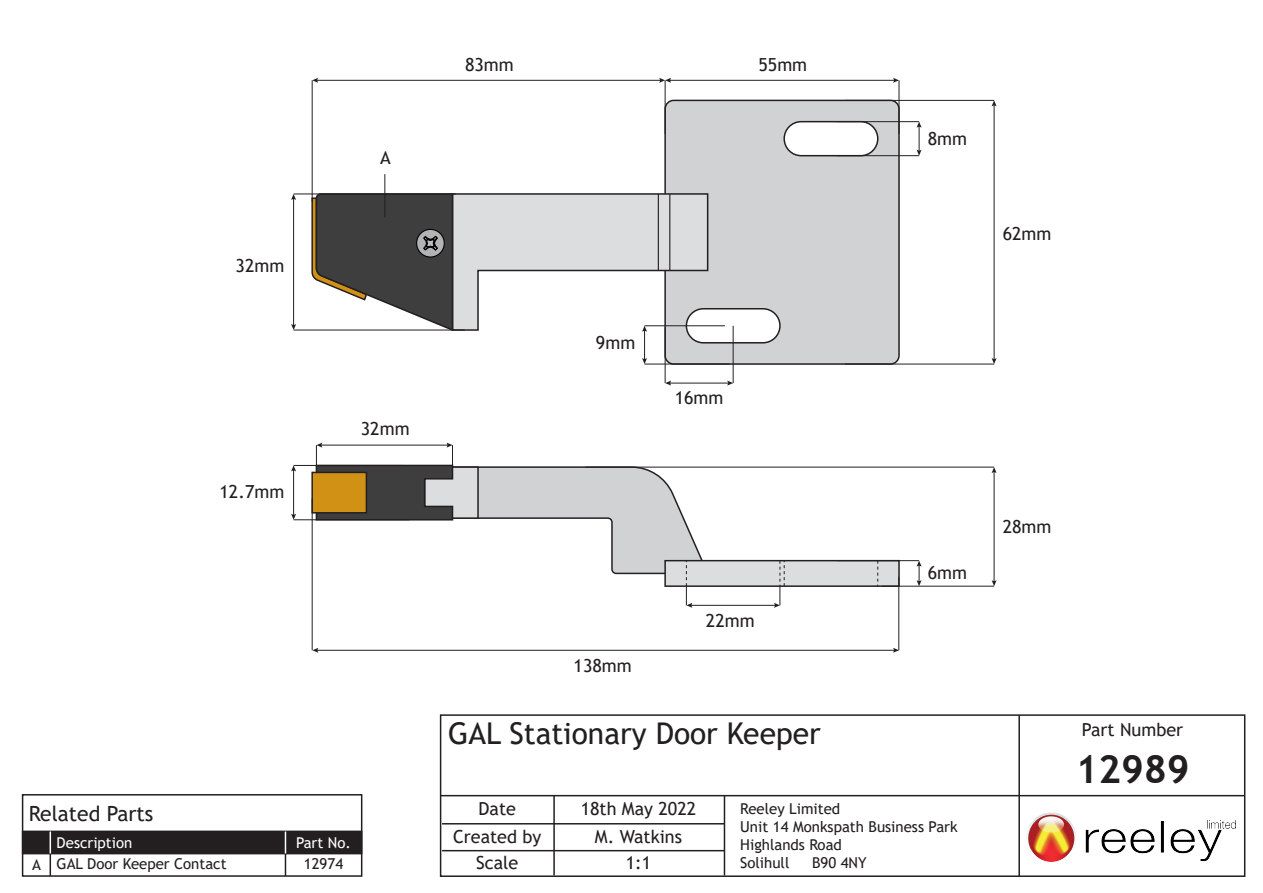
<style>
.page{position:relative;width:1263px;height:893px;background:#fff}
.page>*{position:absolute;margin:0;border:0;box-sizing:border-box;transform-origin:0 0}
.t1{font:700 39px "Trebuchet MS";color:#231f20}
.t2{font:30px "Trebuchet MS";color:#231f20}
.t3{font:21px "Trebuchet MS";color:#231f20}
.t4{font:18px/28.3px "Trebuchet MS";color:#231f20;text-align:center}
.t5{font:15px/18px "Trebuchet MS";color:#231f20}
.t6{font:15px "Trebuchet MS";color:#fff}
</style>
<div class="page">
<div style="left:665px;top:100px;width:234px;height:264px;background:#d1d2d4;border-radius:9px"></div>
<div style="left:664px;top:100px;width:236px;height:265px;border:2px solid #231f20;border-radius:9px"></div>
<div style="left:686px;top:309px;width:94px;height:34px;background:#fff;border-radius:17px"></div>
<div style="left:686px;top:308px;width:95px;height:36px;border:2px solid #231f20;border-radius:17px"></div>
<div style="left:784px;top:122px;width:94px;height:34px;background:#fff;border-radius:17px"></div>
<div style="left:783px;top:121px;width:95px;height:35px;border:2px solid #231f20;border-radius:17px"></div>
<div style="left:664px;top:560px;width:236px;height:27px;background:#dcdddf;border:2px solid #231f20"></div>
<div style="left:311px;top:472px;width:56px;height:42px;background:#d09114;border:2px solid #231f20"></div>
<svg style="left:877px;top:561px;width:1px;height:25px"></svg>
<hr style="left:690px;top:605px;width:86px;height:1px;background:#231f20">
<svg style="left:774px;top:561px;width:11px;height:47px"></svg>
<hr style="left:669px;top:383px;width:60px;height:1px;background:#231f20">
<svg style="left:665px;top:381px;width:6px;height:5px"></svg>
<svg style="left:727px;top:381px;width:6px;height:5px"></svg>
<hr style="left:733px;top:326px;width:1px;height:57px;background:#231f20">
<hr style="left:665px;top:327px;width:1px;height:56px;background:#231f20">
<hr style="left:316px;top:650px;width:579px;height:1px;background:#231f20">
<svg style="left:312px;top:648px;width:6px;height:5px"></svg>
<svg style="left:893px;top:648px;width:6px;height:5px"></svg>
<hr style="left:898px;top:577px;width:1px;height:73px;background:#231f20">
<hr style="left:312px;top:498px;width:1px;height:152px;background:#231f20">
<hr style="left:669px;top:80px;width:226px;height:1px;background:#231f20">
<svg style="left:893px;top:78px;width:6px;height:5px"></svg>
<hr style="left:899px;top:80px;width:1px;height:54px;background:#231f20">
<hr style="left:665px;top:80px;width:1px;height:54px;background:#231f20">
<svg style="left:315px;top:443px;width:395px;height:165px"></svg>
<hr style="left:385px;top:174px;width:1px;height:43px;background:#231f20">
<hr style="left:316px;top:80px;width:345px;height:1px;background:#231f20">
<svg style="left:313px;top:78px;width:5px;height:5px"></svg>
<svg style="left:659px;top:78px;width:12px;height:5px"></svg>
<hr style="left:312px;top:80px;width:1px;height:122px;background:#231f20">
<hr style="left:293px;top:469px;width:1px;height:47px;background:#231f20">
<svg style="left:291px;top:514px;width:5px;height:6px"></svg>
<svg style="left:291px;top:465px;width:5px;height:6px"></svg>
<hr style="left:294px;top:465px;width:109px;height:1px;background:#231f20">
<hr style="left:294px;top:519px;width:115px;height:1px;background:#231f20">
<hr style="left:644px;top:330px;width:1px;height:30px;background:#231f20">
<svg style="left:642px;top:358px;width:5px;height:6px"></svg>
<svg style="left:311px;top:192px;width:398px;height:140px"></svg>
<hr style="left:644px;top:325px;width:81px;height:1px;background:#231f20">
<hr style="left:644px;top:364px;width:85px;height:1px;background:#231f20">
<hr style="left:293px;top:198px;width:1px;height:128px;background:#231f20">
<svg style="left:291px;top:324px;width:5px;height:6px"></svg>
<svg style="left:291px;top:194px;width:5px;height:6px"></svg>
<hr style="left:294px;top:194px;width:162px;height:1px;background:#231f20">
<hr style="left:294px;top:330px;width:171px;height:1px;background:#231f20">
<svg style="left:916px;top:122px;width:5px;height:34px"></svg>
<hr style="left:837px;top:121px;width:82px;height:1px;background:#231f20">
<hr style="left:837px;top:155px;width:82px;height:1px;background:#231f20">
<hr style="left:994px;top:104px;width:1px;height:256px;background:#231f20">
<svg style="left:991px;top:358px;width:5px;height:6px"></svg>
<svg style="left:991px;top:100px;width:5px;height:6px"></svg>
<hr style="left:845px;top:100px;width:149px;height:1px;background:#231f20">
<hr style="left:845px;top:364px;width:149px;height:1px;background:#231f20">
<svg style="left:916px;top:561px;width:5px;height:25px"></svg>
<hr style="left:837px;top:560px;width:82px;height:1px;background:#231f20">
<hr style="left:994px;top:471px;width:1px;height:111px;background:#231f20">
<svg style="left:991px;top:580px;width:5px;height:6px"></svg>
<svg style="left:991px;top:467px;width:5px;height:6px"></svg>
<hr style="left:585px;top:467px;width:409px;height:1px;background:#231f20">
<hr style="left:882px;top:586px;width:112px;height:1px;background:#231f20">
<div style="left:440px;top:714px;width:805px;height:163px;border:2px solid #231f20"></div>
<hr style="left:1018px;top:715px;width:2px;height:161px;background:#231f20">
<hr style="left:1019px;top:795px;width:226px;height:1px;background:#231f20">
<hr style="left:553px;top:795px;width:2px;height:80px;background:#231f20">
<hr style="left:442px;top:823px;width:282px;height:1px;background:#231f20">
<hr style="left:442px;top:850px;width:282px;height:1px;background:#231f20">
<hr style="left:441px;top:795px;width:578px;height:1px;background:#231f20">
<hr style="left:724px;top:795px;width:1px;height:80px;background:#231f20">
<img style="left:1027px;top:813px;width:194px;height:48px">
<img style="left:1207px;top:820px;width:28px;height:8px">
<div style="left:22px;top:831px;width:340px;height:23px;background:#231f20"></div>
<div style="left:22px;top:794px;width:340px;height:83px;border:2px solid #231f20"></div>
<hr style="left:50px;top:831px;width:1px;height:45px;background:#231f20">
<hr style="left:23px;top:853px;width:339px;height:1px;background:#231f20">
<hr style="left:23px;top:831px;width:339px;height:1px;background:#231f20">
<hr style="left:285px;top:831px;width:1px;height:45px;background:#231f20">
<svg style="left:50px;top:831px;width:1px;height:22px"></svg>
<svg style="left:285px;top:831px;width:1px;height:22px"></svg>
<p class="t4" style="left:236px;top:251px;width:50px">32mm</p>
<p class="t4" style="left:220px;top:478px;width:66px">12.7mm</p>
<p class="t4" style="left:380px;top:144px;width:12px">A</p>
<p class="t4" style="left:361px;top:415px;width:50px">32mm</p>
<p class="t3" style="left:29px;top:800px;width:126px">Related Parts</p>
<p class="t5" style="left:57px;top:855px;width:171px">GAL Door Keeper Contact</p>
<p class="t6" style="left:57px;top:833px;width:77px">Description</p>
<p class="t5" style="left:32px;top:855px;width:10px">A</p>
<p class="t6" style="left:296px;top:833px;width:56px">Part No.</p>
<p class="t5" style="left:304px;top:855px;width:41px">12974</p>
<p class="t4" style="left:465px;top:50px;width:50px">83mm</p>
<p class="t4" style="left:758px;top:50px;width:50px">55mm</p>
<p class="t4" style="left:596px;top:328px;width:41px">9mm</p>
<p class="t4" style="left:675px;top:384px;width:50px">16mm</p>
<p class="t4" style="left:928px;top:124px;width:41px">8mm</p>
<p class="t4" style="left:1003px;top:220px;width:50px">62mm</p>
<p class="t4" style="left:574px;top:651px;width:60px">138mm</p>
<p class="t4" style="left:706px;top:606px;width:50px">22mm</p>
<h2 class="t2" style="left:448px;top:714px;width:374px">GAL Stationary Door Keeper</h2>
<p class="t4" style="left:928px;top:559px;width:41px">6mm</p>
<p class="t4" style="left:453px;top:794px;width:90px">Date<br>Created by</p>
<p class="t4" style="left:581px;top:794px;width:117px">18th May 2022</p>
<p class="t4" style="left:595px;top:823px;width:89px">M. Watkins</p>
<p class="t4" style="left:476px;top:848px;width:44px">Scale</p>
<p class="t4" style="left:626px;top:848px;width:27px">1:1</p>
<p class="t5" style="left:740px;top:799px;width:219px">Reeley Limited<br>Unit 14 Monkspath Business Park<br>Highlands Road<br>Solihull</p>
<p class="t5" style="left:812px;top:853px;width:56px">B90 4NY</p>
<p class="t4" style="left:1003px;top:512px;width:50px">28mm</p>
<p class="t4" style="left:1082px;top:716px;width:103px">Part Number</p>
<h1 class="t1" style="left:1075px;top:745px;width:116px">12989</h1>
</div>
